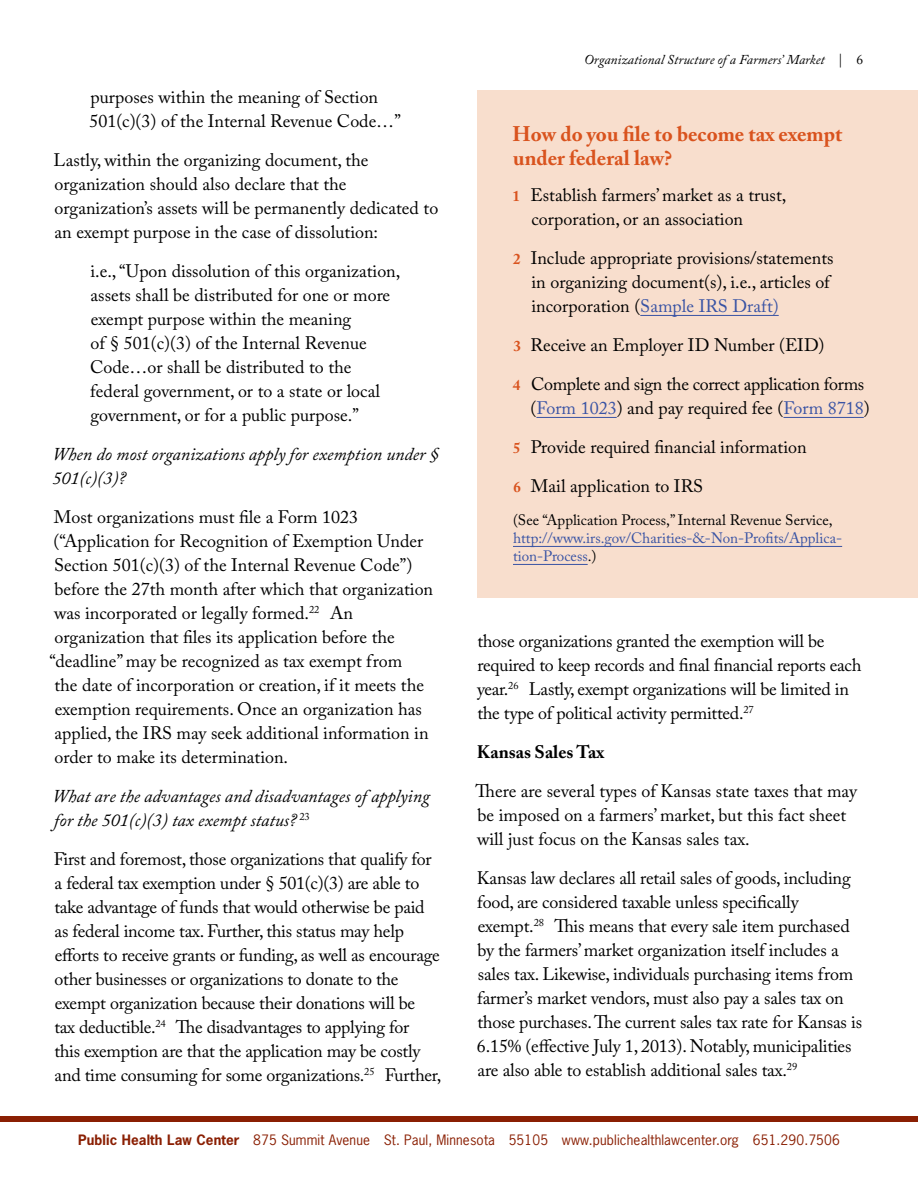
<style>
.page{position:relative;width:918px;height:1188px;background:#fff}
.page>*{position:absolute;margin:0;border:0;box-sizing:border-box;transform-origin:0 0}
._5_subhead{font:700 21px/24px "Adobe Caslon Pro";color:#d9531e}
._1_body_copy{font:18px/24px "Adobe Caslon Pro";letter-spacing:-.005em;color:#000}
._1_body_copy-2{font:italic 18px/24px "Adobe Caslon Pro";color:#000}
._6_subhead_2{font:700 18px "Adobe Caslon Pro";color:#000}
._8_endnote{font:15px/18px "Adobe Caslon Pro";color:#3953a4}
.t1{font:13.5px "News Gothic Std";letter-spacing:.01em;color:#8a1f03}
.t2{font:italic 13.5px "Adobe Caslon Pro";color:#000}
.s1{font-style:normal}
.s2{font-weight:700;font-size:15px;color:#d9531e}
.s3{color:#3953a4}
.s4{color:#000}
.s5{font-weight:700}
</style>
<div class="page">
<div style="left:0;top:1116px;width:918px;height:6px;background:#8a1f03"></div>
<div style="left:477px;top:90px;width:441px;height:507px;background:#f8decd"></div>
<hr style="left:640px;top:315px;width:139px;height:1px;background:#3953a4">
<hr style="left:536px;top:417px;width:81px;height:1px;background:#3953a4">
<hr style="left:783px;top:417px;width:81px;height:1px;background:#3953a4">
<hr style="left:513px;top:546px;width:329px;height:1px;background:#3953a4">
<hr style="left:513px;top:564px;width:75px;height:1px;background:#3953a4">
<p class="_1_body_copy" style="left:89px;top:85px;width:313px">purposes within the meaning of Section<br>501(c)(3) of the Internal Revenue Code…”</p>
<p class="_1_body_copy" style="left:54px;top:148px;width:386px">Lastly, within the organizing document, the organization should also declare that the organization’s assets will be permanently dedicated to an exempt purpose in the case of dissolution:</p>
<p class="_1_body_copy" style="left:90px;top:259px;width:312px">i.e., “Upon dissolution of this organization, assets shall be distributed for one or more exempt purpose within the meaning<br>of § 501(c)(3) of the Internal Revenue Code…or shall be distributed to the federal government, or to a state or local government, or for a public purpose.”</p>
<p class="_1_body_copy-2" style="left:52px;top:442px;width:388px">When do most organizations apply for exemption under §<br>501(c)(3)?</p>
<p class="_1_body_copy" style="left:50px;top:505px;width:385px">Most organizations must file a Form 1023 (“Application for Recognition of Exemption Under Section 501(c)(3) of the Internal Revenue Code”) before the 27th month after which that organization was incorporated or legally formed.<sup>22</sup> An organization that files its application before the “deadline” may be recognized as tax exempt from<br>the date of incorporation or creation, if it meets the exemption requirements. Once an organization has applied, the IRS may seek additional information in order to make its determination.</p>
<p class="_1_body_copy-2" style="left:52px;top:784px;width:379px">What are the advantages and disadvantages of applying for the 501(c)(3) tax exempt status? <sup>23</sup></p>
<p class="_1_body_copy" style="left:54px;top:847px;width:389px">First and foremost, those organizations that qualify for a federal tax exemption under § 501(c)(3) are able to take advantage of funds that would otherwise be paid as federal income tax. Further, this status may help efforts to receive grants or funding, as well as encourage other businesses or organizations to donate to the exempt organization because their donations will be<br>tax deductible.<sup>24</sup> The disadvantages to applying for<br>this exemption are that the application may be costly and time consuming for some organizations.<sup>25</sup> Further,</p>
<p class="t2" style="left:584px;top:52px;width:281px">Organizational Structure of a Farmers’ Market <span class="s1">| 6</span></p>
<p class="_5_subhead" style="left:513px;top:122px;width:331px">How do you file to become tax exempt under federal law?</p>
<p class="_1_body_copy" style="left:532px;top:183px;width:256px;text-indent:-19px"><span class="s2">1</span> Establish farmers’ market as a trust, corporation, or an association</p>
<p class="_1_body_copy" style="left:532px;top:246px;width:304px;text-indent:-18px"><span class="s2">2</span> Include appropriate provisions/statements in organizing document(s), i.e., articles of incorporation (<span class="s3">Sample IRS Draft)</span></p>
<p class="_1_body_copy" style="left:513px;top:333px;width:313px"><span class="s2">3</span> Receive an Employer ID Number (EID)</p>
<p class="_1_body_copy" style="left:530px;top:372px;width:341px;text-indent:-18px"><span class="s2">4</span> Complete and sign the correct application forms (<span class="s3">Form 1023</span>) and pay required fee (<span class="s3">Form 8718</span>)</p>
<p class="_1_body_copy" style="left:513px;top:435px;width:295px"><span class="s2">5</span> Provide required financial information</p>
<p class="_1_body_copy" style="left:514px;top:474px;width:191px"><span class="s2">6</span> Mail application to IRS</p>
<p class="_8_endnote" style="left:513px;top:511px;width:331px"><span class="s4">(See “Application Process,” Internal Revenue Service, </span>http://www.irs.gov/Charities-&amp;-Non-Profits/Applica&shy;tion-Process<span class="s4">.)</span></p>
<p class="_1_body_copy" style="left:477px;top:628px;width:386px">those organizations granted the exemption will be required to keep records and final financial reports each year.<sup>26</sup> Lastly, exempt organizations will be limited in the type of political activity permitted.<sup>27</sup></p>
<p class="_6_subhead_2" style="left:477px;top:741px;width:129px">Kansas Sales Tax</p>
<p class="_1_body_copy" style="left:476px;top:778px;width:383px">There are several types of Kansas state taxes that may be imposed on a farmers’ market, but this fact sheet will just focus on the Kansas sales tax.</p>
<p class="_1_body_copy" style="left:477px;top:865px;width:387px">Kansas law declares all retail sales of goods, including food, are considered taxable unless specifically exempt.<sup>28</sup> This means that every sale item purchased by the farmers’ market organization itself includes a sales tax. Likewise, individuals purchasing items from farmer’s market vendors, must also pay a sales tax on those purchases. The current sales tax rate for Kansas is 6.15% (effective July 1, 2013). Notably, municipalities are also able to establish additional sales tax.<sup>29</sup></p>
<p class="t1" style="left:78px;top:1131px;width:763px"><span class="s5">Public Health Law Center</span> 875 Summit Avenue St. Paul, Minnesota 55105 www.publichealthlawcenter.org 651.290.7506</p>
</div>
